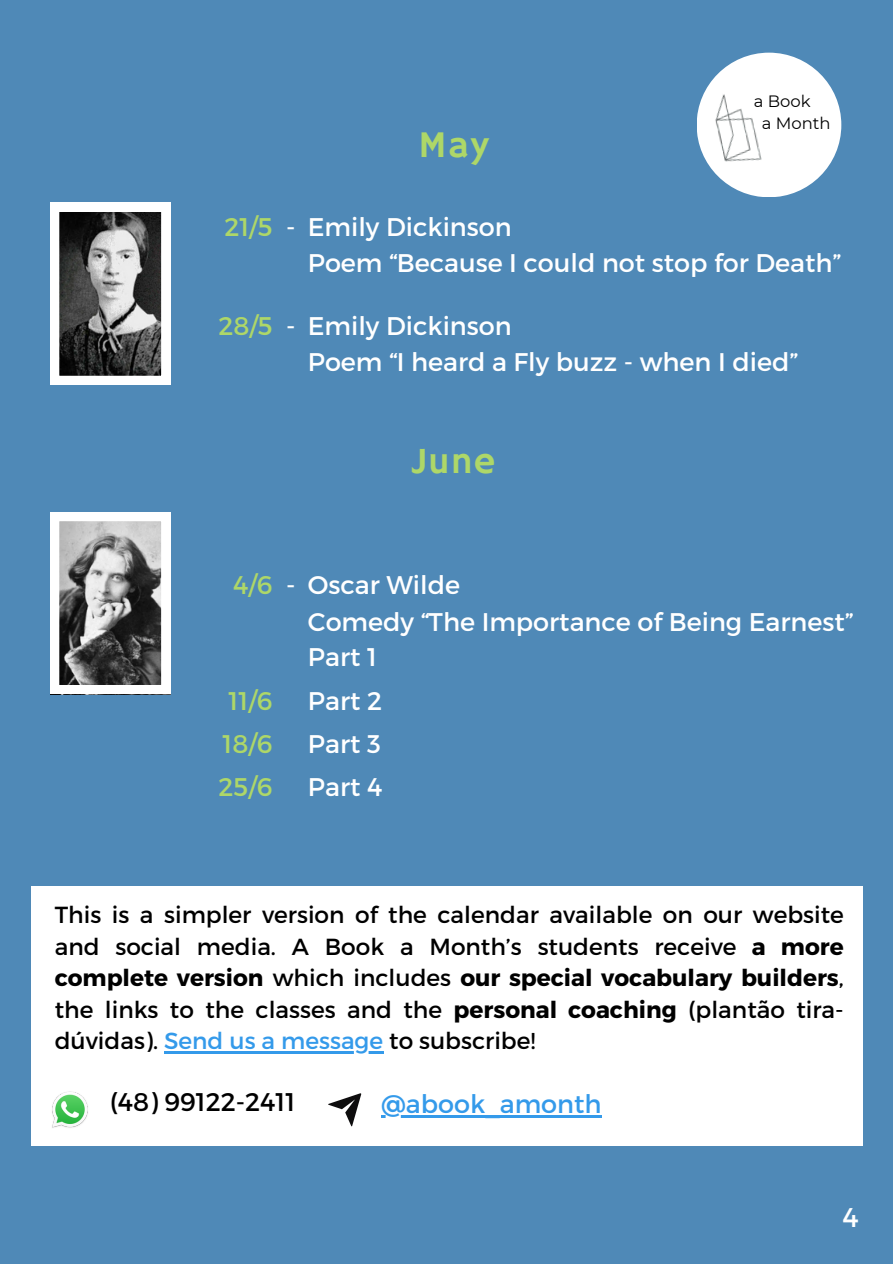
<style>
.page{position:relative;width:893px;height:1264px;background:#fff}
.page>*{position:absolute;margin:0;border:0;box-sizing:border-box;transform-origin:0 0}
.t1{font:37.5px "Hammersmith One";letter-spacing:.02em;color:#aed768}
.t2{font:27px "Montserrat";color:#fff}
.t3{font:25.5px/34.8px "Montserrat";color:#fff}
.t4{font:25.5px "Montserrat";color:#aed768}
.t5{font:25.5px "Montserrat";color:#000}
.t6{font:25.5px "Montserrat";color:#349aea}
.t7{font:23.25px/31.5px "Montserrat";color:#000;text-align:justify}
.t8{font:16.35px "Montserrat";color:#000}
.s1{font-weight:700}
.s2{color:#349aea}
</style>
<div class="page">
<div style="left:0;top:0;width:892px;height:1263px;background:#4f89b7"></div>
<div style="left:696px;top:53px;width:145px;height:144px;background:#fff;border-radius:50%"></div>
<img style="left:699px;top:88px;width:63px;height:91px">
<svg style="left:50px;top:203px;width:120px;height:182px;background:#7b7b7b"></svg>
<svg style="left:50px;top:512px;width:120px;height:182px;background:#929292"></svg>
<div style="left:31px;top:886px;width:831px;height:259px;background:#fff"></div>
<img style="left:52px;top:1091px;width:36px;height:37px">
<svg style="left:328px;top:1093px;width:33px;height:33px"></svg>
<hr style="left:381px;top:1115px;width:220px;height:2px;background:#349aea">
<hr style="left:164px;top:1051px;width:219px;height:2px;background:#349aea">
<h1 class="t1" style="left:418px;top:123px;width:72px">May</h1>
<p class="t8" style="left:753px;top:91px;width:58px">a Book</p>
<p class="t8" style="left:761px;top:113px;width:70px">a Month</p>
<h2 class="t4" style="left:224px;top:210px;width:49px">21/5</h2>
<p class="t3" style="left:308px;top:208px;width:205px">Emily Dickinson</p>
<h2 class="t3" style="left:308px;top:244px;width:534px">Poem “Because I could not stop for Death”</h2>
<h2 class="t4" style="left:218px;top:309px;width:56px">28/5</h2>
<h1 class="t3" style="left:308px;top:307px;width:205px">Emily Dickinson</h1>
<h2 class="t3" style="left:308px;top:343px;width:491px">Poem “I heard a Fly buzz - when I died”</h2>
<p class="t3" style="left:286px;top:208px;width:11px">-</p>
<h2 class="t3" style="left:286px;top:307px;width:11px">-</h2>
<h2 class="t1" style="left:412px;top:439px;width:85px">June</h2>
<h2 class="t4" style="left:233px;top:569px;width:41px">4/6</h2>
<p class="t3" style="left:308px;top:566px;width:154px">Oscar Wilde</p>
<h2 class="t3" style="left:308px;top:603px;width:547px">Comedy “The Importance of Being Earnest”<br>Part 1</h2>
<h2 class="t3" style="left:286px;top:566px;width:11px">-</h2>
<h2 class="t4" style="left:228px;top:684px;width:45px">11/6</h2>
<h2 class="t4" style="left:222px;top:727px;width:51px">18/6</h2>
<h2 class="t4" style="left:219px;top:770px;width:55px">25/6</h2>
<h2 class="t3" style="left:308px;top:682px;width:76px">Part 2</h2>
<h2 class="t3" style="left:308px;top:725px;width:74px">Part 3</h2>
<h2 class="t3" style="left:308px;top:768px;width:76px">Part 4</h2>
<h2 class="t7" style="left:55px;top:897px;width:790px">This is a simpler version of the calendar available on our website and social media. A Book a Month’s students receive <span class="s1">a more complete version</span> which includes <span class="s1">our special vocabulary builders</span>, the links to the classes and the <span class="s1">personal coaching</span> (plantão tira&shy;dúvidas). <span class="s2">Send us a message</span> to subscribe!</h2>
<h2 class="t5" style="left:110px;top:1085px;width:187px">(48) 99122-2411</h2>
<p class="t6" style="left:381px;top:1087px;width:222px">@abook_amonth</p>
<h2 class="t2" style="left:842px;top:1199px;width:18px">4</h2>
</div>
